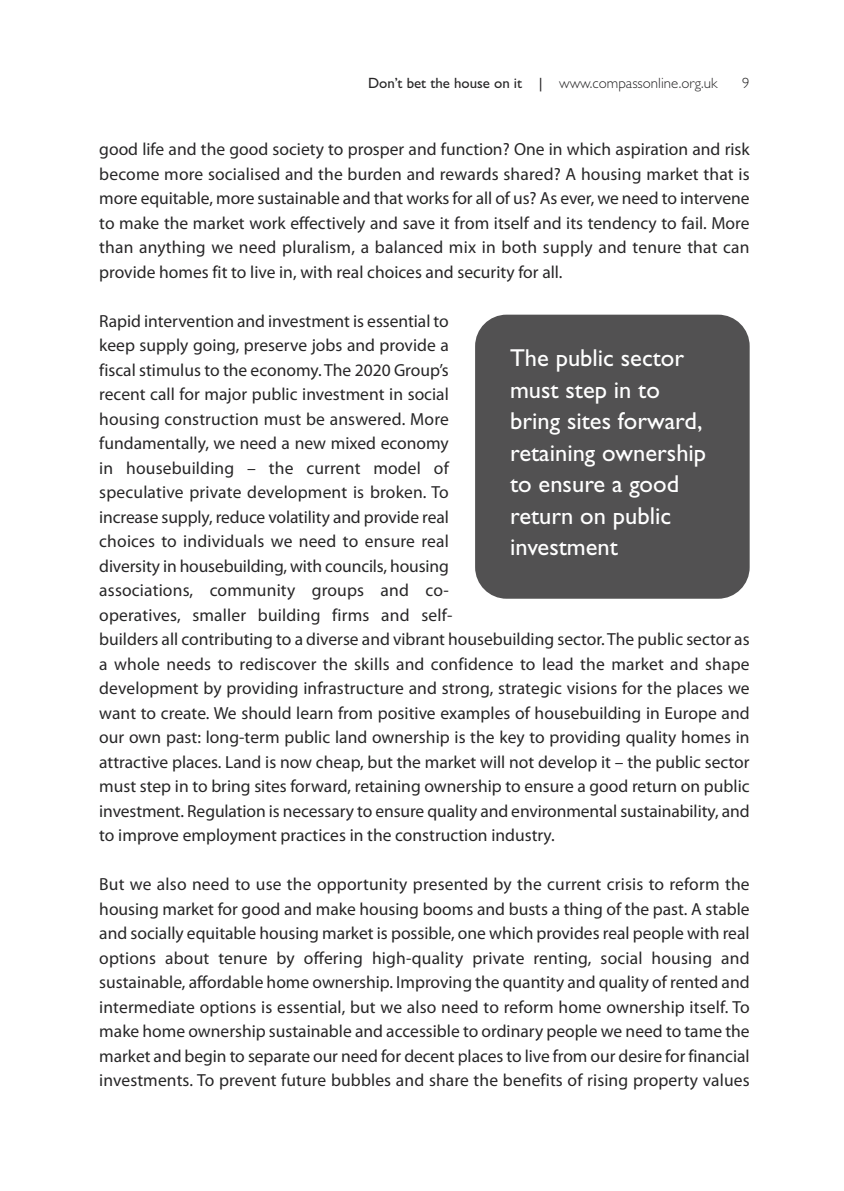
<style>
.page{position:relative;width:844px;height:1191px;background:#fff}
.page>*{position:absolute;margin:0;border:0;box-sizing:border-box;transform-origin:0 0}
.t1{font:24.5px/31.5px "Gill Sans Std";color:#fff}
.t2{font:17.5px/24.5px "Myriad Pro";color:#272627;text-align:justify}
.t3{font:300 14.88px "Gill Sans";color:#272627}
.s1{font-weight:400}
</style>
<div class="page">
<div style="left:475px;top:315px;width:274px;height:284px;background:#525152;border-radius:32px"></div>
<p class="t3" style="left:368px;top:74px;width:350px"><span class="s1">Don’t bet the house on it |</span> www.compassonline.org.uk</p>
<p class="t3" style="left:742px;top:74px;width:9px">9</p>
<p class="t2" style="left:99px;top:138px;width:651px">good life and the good society to prosper and function? One in which aspiration and risk become more socialised and the burden and rewards shared? A housing market that is more equitable, more sustainable and that works for all of us? As ever, we need to intervene to make the market work effectively and save it from itself and its tendency to fail. More than anything we need pluralism, a balanced mix in both supply and tenure that can provide homes fit to live in, with real choices and security for all.</p>
<p class="t2" style="left:99px;top:310px;width:651px;text-align:left">Rapid intervention and investment is essential to<br>keep supply going, preserve jobs and provide a<br>fiscal stimulus to the economy. The 2020 Group’s<br>recent call for major public investment in social<br>housing construction must be answered. More<br>fundamentally, we need a new mixed economy<br>in housebuilding – the current model of<br>speculative private development is broken. To<br>increase supply, reduce volatility and provide real<br>choices to individuals we need to ensure real<br>diversity in housebuilding, with councils, housing<br>associations, community groups and co-<br>operatives, smaller building firms and self-<br>builders all contributing to a diverse and vibrant housebuilding sector. The public sector as a whole needs to rediscover the skills and confidence to lead the market and shape development by providing infrastructure and strong, strategic visions for the places we want to create. We should learn from positive examples of housebuilding in Europe and our own past: long-term public land ownership is the key to providing quality homes in attractive places. Land is now cheap, but the market will not develop it – the public sector must step in to bring sites forward, retaining ownership to ensure a good return on public investment. Regulation is necessary to ensure quality and environmental sustainability, and to improve employment practices in the construction industry.</p>
<p class="t2" style="left:99px;top:873px;width:651px">But we also need to use the opportunity presented by the current crisis to reform the housing market for good and make housing booms and busts a thing of the past. A stable and socially equitable housing market is possible, one which provides real people with real options about tenure by offering high-quality private renting, social housing and sustainable, affordable home ownership. Improving the quantity and quality of rented and intermediate options is essential, but we also need to reform home ownership itself. To make home ownership sustainable and accessible to ordinary people we need to tame the market and begin to separate our need for decent places to live from our desire for financial investments. To prevent future bubbles and share the benefits of rising property values</p>
<h1 class="t1" style="left:510px;top:345px;width:197px">The public sector must step in to bring sites forward, retaining ownership to ensure a good return on public investment</h1>
</div>
